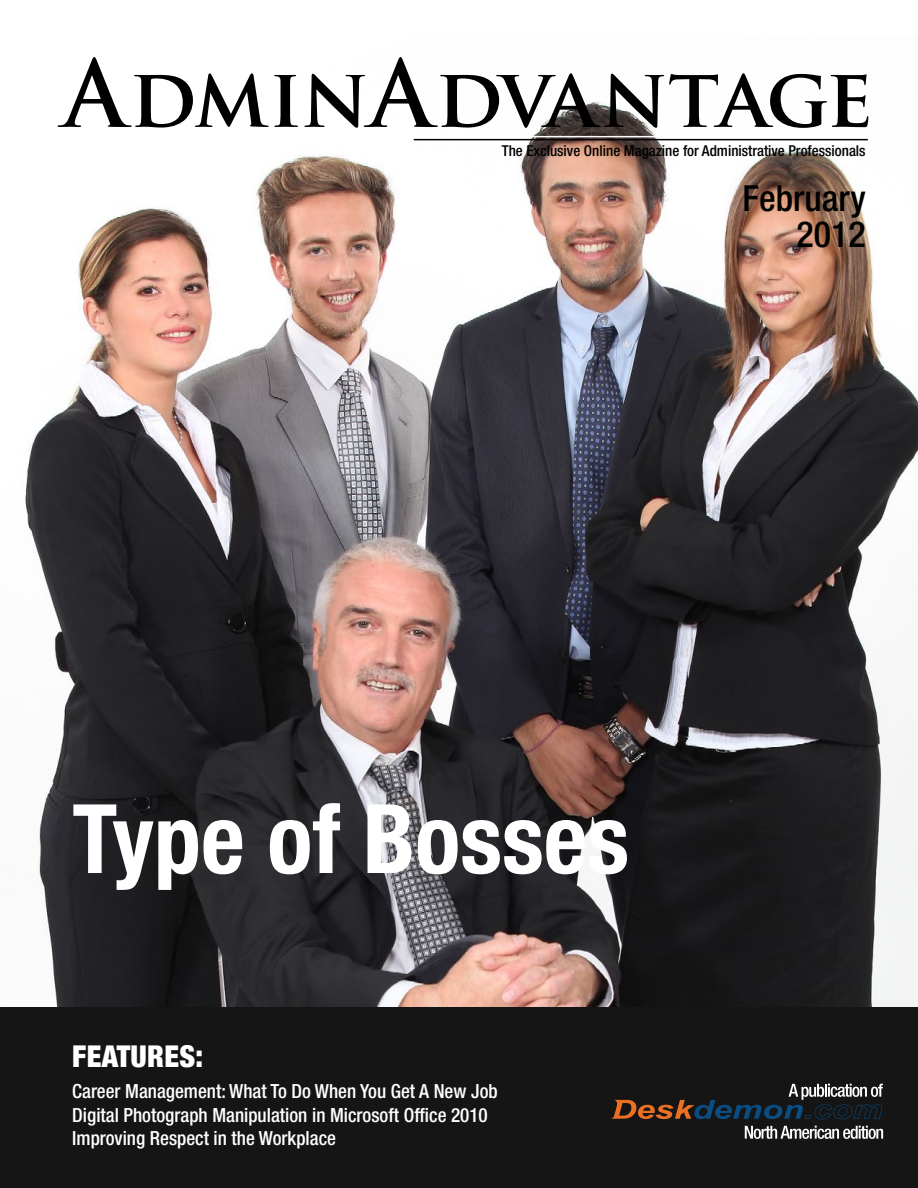
<style>
.page{position:relative;width:918px;height:1188px;background:#fff}
.page>*{position:absolute;margin:0;border:0;box-sizing:border-box;transform-origin:0 0}
.t1{font:700 condensed 96px "Helvetica Neue LT Com";color:#fff}
.t2{font:700 81px "Trajan Pro";letter-spacing:-.025em;color:#000}
.t3{font:500 condensed 36px/36px "Helvetica Neue LT Com";color:#000101;text-align:right}
.t4{font:900 condensed 30px "Helvetica Neue LT Com";letter-spacing:.01em;color:#fff}
.t5{font:500 condensed 19.5px/23.4px "Helvetica Neue LT Com";color:#fff}
.t6{font:500 condensed 15px "Helvetica Neue LT Com";color:#000101}
.s1{font-size:90px}
</style>
<div class="page">
<img style="left:0;top:102px;width:918px;height:906px">
<hr style="left:414px;top:139px;width:454px;height:1px;background:#000">
<div style="left:0;top:1008px;width:918px;height:180px;background:#151515"></div>
<svg style="left:611px;top:1084px;width:272px;height:35px"></svg>
<svg style="left:745px;top:1126px;width:138px;height:13px"></svg>
<hr style="left:411px;top:136px;width:454px;height:1px;background:#fff">
<h2 class="t2" style="left:63px;top:47px;width:811px"><span class="s1">A</span>dmin<span class="s1">A</span>dvantage</h2>
<p class="t6" style="left:502px;top:142px;width:365px">The Exclusive Online Magazine for Administrative Professionals</p>
<h3 class="t3" style="left:742px;top:180px;width:125px">February<br>2012</h3>
<h1 class="t1" style="left:72px;top:781px;width:558px">Type of Bosses</h1>
<h3 class="t4" style="left:72px;top:1039px;width:132px">FEATURES:</h3>
<p class="t5" style="left:72px;top:1079px;width:427px">Career Management: What To Do When You Get A New Job<br>Digital Photograph Manipulation in Microsoft Office 2010<br>Improving Respect in the Workplace</p>
</div>
